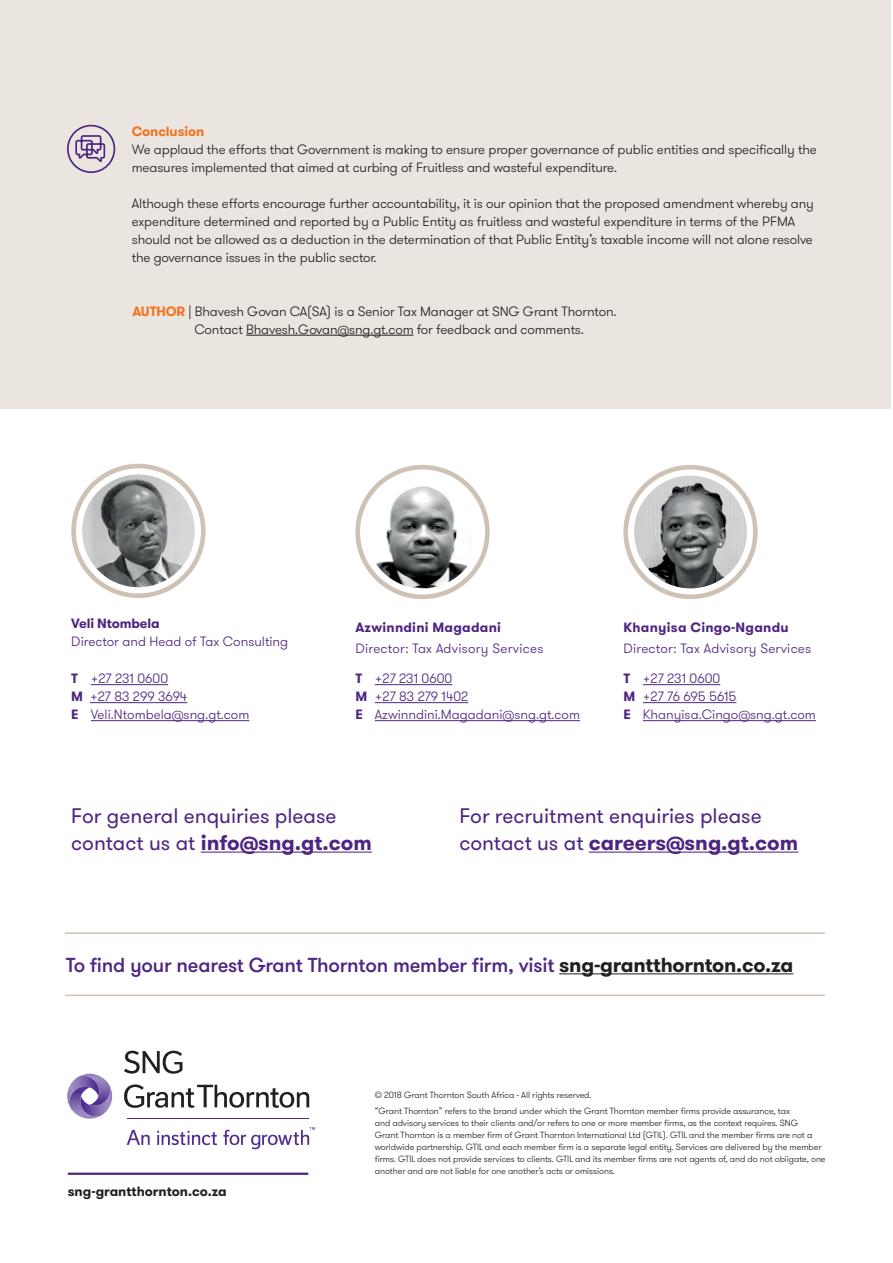
<style>
.page{position:relative;width:893px;height:1263px;background:#fff}
.page>*{position:absolute;margin:0;border:0;box-sizing:border-box;transform-origin:0 0}
.t1{font:21px/27px "GT Walsheim Pro";color:#4e2582}
.t2{font:500 20.25px "GT Walsheim Pro";letter-spacing:-.01em;color:#4e2582}
.t3{font:300 13.5px/18px "GT Walsheim Pro";letter-spacing:-.01em;color:#231f20}
.t4{font:300 13.5px/18px "GT Walsheim Pro";color:#4e2582}
.t5{font:300 13.5px "GT Walsheim Pro";letter-spacing:.02em;color:#4e2582}
.t6{font:700 13.5px "GT Walsheim Pro";letter-spacing:.02em;color:#4e2582}
.t7{font:700 13.5px "GT Walsheim Pro";color:#231f20}
.t8{font:700 13.5px "GT Walsheim Pro";letter-spacing:-.01em;color:#4e2582}
.t9{font:700 13.5px "GT Walsheim Pro";letter-spacing:-.01em;color:#f47321}
.t10{font:300 9px/12px "GT Walsheim Pro";letter-spacing:-.01em;color:#231f20}
.s1{font-weight:700;color:#f47321}
.s2{font-weight:700}
.s3{font-weight:700;color:#231f20}
</style>
<div class="page">
<hr style="left:68px;top:1172px;width:240px;height:3px;background:#4e2582">
<svg style="left:124px;top:1084px;width:185px;height:24px"></svg>
<svg style="left:127px;top:1130px;width:23px;height:15px"></svg>
<svg style="left:157px;top:1131px;width:60px;height:14px"></svg>
<svg style="left:223px;top:1127px;width:92px;height:22px"></svg>
<hr style="left:127px;top:1118px;width:182px;height:1px;background:#4e2582">
<svg style="left:67px;top:1073px;width:46px;height:46px"></svg>
<svg style="left:124px;top:1051px;width:58px;height:23px"></svg>
<div style="left:0;top:0;width:891px;height:408px;background:#eae6df"></div>
<hr style="left:91px;top:684px;width:77px;height:1px;background:#4e2582">
<hr style="left:90px;top:702px;width:97px;height:1px;background:#4e2582">
<hr style="left:91px;top:720px;width:158px;height:1px;background:#4e2582">
<hr style="left:643px;top:684px;width:77px;height:1px;background:#4e2582">
<hr style="left:643px;top:702px;width:93px;height:1px;background:#4e2582">
<hr style="left:643px;top:720px;width:173px;height:1px;background:#4e2582">
<hr style="left:375px;top:684px;width:77px;height:1px;background:#4e2582">
<hr style="left:375px;top:702px;width:93px;height:1px;background:#4e2582">
<hr style="left:375px;top:720px;width:205px;height:1px;background:#4e2582">
<img style="left:82px;top:474px;width:113px;height:113px;border-radius:56px">
<div style="left:71px;top:464px;width:135px;height:134px;border:5px solid #cdc2b4;border-radius:50%"></div>
<img style="left:366px;top:476px;width:107px;height:112px">
<div style="left:355px;top:465px;width:135px;height:134px;border:5px solid #cdc2b4;border-radius:50%"></div>
<img style="left:634px;top:476px;width:113px;height:112px;border-radius:56px">
<div style="left:623px;top:465px;width:135px;height:134px;border:5px solid #cdc2b4;border-radius:50%"></div>
<hr style="left:201px;top:851px;width:171px;height:2px;background:#4e2582">
<hr style="left:589px;top:851px;width:209px;height:2px;background:#4e2582">
<hr style="left:246px;top:335px;width:167px;height:1px;background:#231f20">
<svg style="left:67px;top:125px;width:48px;height:48px"></svg>
<hr style="left:65px;top:932px;width:760px;height:2px;background:#cdc2b4">
<hr style="left:65px;top:994px;width:760px;height:2px;background:#cdc2b4">
<hr style="left:559px;top:973px;width:234px;height:1px;background:#231f20">
<p class="t9" style="left:132px;top:122px;width:74px">Conclusion</p>
<p class="t3" style="left:132px;top:140px;width:686px">We applaud the efforts that Government is making to ensure proper governance of public entities and specifically the measures implemented that aimed at curbing of Fruitless and wasteful expenditure.</p>
<p class="t3" style="left:132px;top:194px;width:683px">Although these efforts encourage further accountability, it is our opinion that the proposed amendment whereby any expenditure determined and reported by a Public Entity as fruitless and wasteful expenditure in terms of the PFMA should not be allowed as a deduction in the determination of that Public Entity’s taxable income will not alone resolve the governance issues in the public sector.</p>
<p class="t3" style="left:194px;top:302px;width:424px;text-indent:-62px"><span class="s1">AUTHOR</span> | Bhavesh Govan CA(SA) is a Senior Tax Manager at SNG Grant Thornton.<br>Contact Bhavesh.Govan@sng.gt.com for feedback and comments.</p>
<p class="t8" style="left:71px;top:614px;width:90px">Veli Ntombela</p>
<p class="t4" style="left:71px;top:632px;width:218px">Director and Head of Tax Consulting</p>
<p class="t6" style="left:355px;top:618px;width:147px">Azwinndini Magadani</p>
<p class="t5" style="left:355px;top:640px;width:190px">Director: Tax Advisory Services</p>
<p class="t6" style="left:623px;top:618px;width:167px">Khanyisa Cingo-Ngandu</p>
<p class="t5" style="left:623px;top:640px;width:189px">Director: Tax Advisory Services</p>
<p class="t4" style="left:71px;top:670px;width:179px"><span class="s2">T</span> +27 231 0600<br><span class="s2">M</span> +27 83 299 3694<br><span class="s2">E</span> Veli.Ntombela@sng.gt.com</p>
<p class="t4" style="left:623px;top:670px;width:194px"><span class="s2">T</span> +27 231 0600<br><span class="s2">M</span> +27 76 695 5615<br><span class="s2">E</span> Khanyisa.Cingo@sng.gt.com</p>
<p class="t4" style="left:355px;top:670px;width:226px"><span class="s2">T</span> +27 231 0600<br><span class="s2">M</span> +27 83 279 1402<br><span class="s2">E</span> Azwinndini.Magadani@sng.gt.com</p>
<h1 class="t1" style="left:71px;top:803px;width:302px">For general enquiries please contact us at <span class="s2">info@sng.gt.com</span></h1>
<h1 class="t1" style="left:459px;top:803px;width:340px">For recruitment enquiries please contact us at <span class="s2">careers@sng.gt.com</span></h1>
<h2 class="t2" style="left:66px;top:952px;width:729px">To find your nearest Grant Thornton member firm, visit <span class="s3">sng-grantthornton.co.za</span></h2>
<p class="t7" style="left:68px;top:1182px;width:161px">sng-grantthornton.co.za</p>
<p class="t10" style="left:375px;top:1086px;width:417px;line-height:16.2px">© 2018 Grant Thornton South Africa - All rights reserved.<br>“Grant Thornton” refers to the brand under which the Grant Thornton member firms provide assurance, tax</p>
<p class="t10" style="left:375px;top:1117px;width:452px">and advisory services to their clients and/or refers to one or more member firms, as the context requires. SNG<br>Grant Thornton is a member firm of Grant Thornton International Ltd (GTIL). GTIL and the member firms are not a worldwide partnership. GTIL and each member firm is a separate legal entity. Services are delivered by the member firms. GTIL does not provide services to clients. GTIL and its member firms are not agents of, and do not obligate, one another and are not liable for one another’s acts or omissions.</p>
</div>
